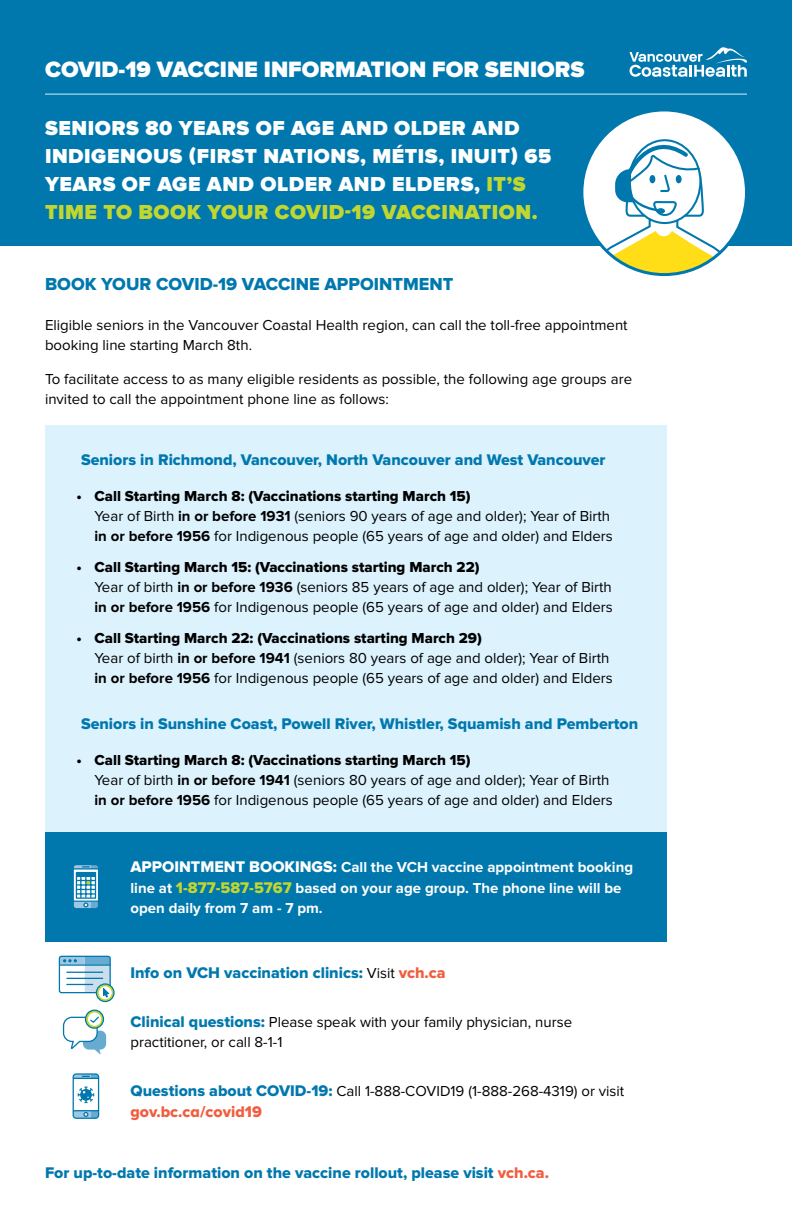
<style>
.page{position:relative;width:792px;height:1224px;background:#fff}
.page>*{position:absolute;margin:0;border:0;box-sizing:border-box;transform-origin:0 0}
.t1{font:900 23px "Proxima Nova";color:#fff}
.t2{font:900 21px/28px "Proxima Nova";letter-spacing:.025em;color:#fff}
.t3{font:18px "Proxima Nova Extrabld";color:#0078ae}
.t4{font:16px "Proxima Nova Extrabld";color:#0078ae}
.t5{font:16px "Proxima Nova Extrabld";color:#f15d3e}
.t6{font:15px/20px "Proxima Nova";color:#000}
.t7{font:15px "Proxima Nova Extrabld";color:#000}
.t8{font:700 15px/20.5px "Proxima Nova";color:#fff}
.s1{color:#c1d72f}
.s2{font-weight:700}
.s3{font-family:"Proxima Nova Extrabld";font-weight:400;font-size:16px}
.s4{font-family:"Proxima Nova Extrabld";font-weight:400;font-size:16px;color:#c1d72f}
.s5{font-family:"Proxima Nova";font-size:15px;color:#000}
.s6{color:#f15d3e}
.s7{font-family:"Proxima Nova Extrabld";font-size:16px;color:#0078ae}
</style>
<div class="page">
<div style="left:45px;top:832px;width:621px;height:109px;background:#0078ae"></div>
<div style="left:45px;top:425px;width:621px;height:406px;background:#dcf2fd"></div>
<div style="left:0;top:0;width:792px;height:246px;background:#0078ae"></div>
<svg style="left:629px;top:47px;width:118px;height:30px"></svg>
<svg style="left:72px;top:1073px;width:28px;height:46px"></svg>
<svg style="left:73px;top:865px;width:25px;height:44px"></svg>
<hr style="left:76px;top:873px;width:20px;height:4px;background:#0078ae">
<svg style="left:86px;top:1010px;width:17px;height:18px"></svg>
<div style="left:85px;top:1010px;width:19px;height:19px;border:1px solid #0078ae;border-radius:50%"></div>
<svg style="left:88px;top:1013px;width:13px;height:13px"></svg>
<svg style="left:62px;top:1015px;width:44px;height:40px"></svg>
<div style="left:59px;top:956px;width:52px;height:37px;border:1px solid #0078ae;border-radius:2px"></div>
<svg style="left:96px;top:984px;width:18px;height:18px"></svg>
<div style="left:96px;top:983px;width:19px;height:19px;border:1px solid #0078ae;border-radius:50%"></div>
<svg style="left:99px;top:986px;width:13px;height:13px"></svg>
<svg style="left:59px;top:956px;width:51px;height:42px"></svg>
<hr style="left:45px;top:94px;width:702px;height:1px;background:#d4effc">
<svg style="left:582px;top:110px;width:165px;height:165px;background:#d0e6f0"></svg>
<svg style="left:590px;top:129px;width:145px;height:146px"></svg>
<div style="left:656px;top:208px;width:9px;height:6px;background:#0078ae;border-radius:50%"></div>
<div style="left:650px;top:175px;width:5px;height:8px;background:#0078ae;border-radius:50%"></div>
<div style="left:676px;top:175px;width:6px;height:8px;background:#0078ae;border-radius:50%"></div>
<h1 class="t1" style="left:45px;top:56px;width:541px">COVID-19 VACCINE INFORMATION FOR SENIORS</h1>
<h2 class="t2" style="left:45px;top:115px;width:508px">SENIORS 80 YEARS OF AGE AND OLDER AND INDIGENOUS (FIRST NATIONS, MÉTIS, INUIT) 65<br>YEARS OF AGE AND OLDER AND ELDERS, <span class="s1">IT’S TIME TO BOOK YOUR COVID-19 VACCINATION.</span></h2>
<p class="t3" style="left:45px;top:274px;width:410px">BOOK YOUR COVID-19 VACCINE APPOINTMENT</p>
<p class="t6" style="left:45px;top:316px;width:584px">Eligible seniors in the Vancouver Coastal Health region, can call the toll-free appointment booking line starting March 8th.</p>
<p class="t6" style="left:45px;top:370px;width:589px">To facilitate access to as many eligible residents as possible, the following age groups are invited to call the appointment phone line as follows:</p>
<p class="t4" style="left:81px;top:451px;width:526px">Seniors in Richmond, Vancouver, North Vancouver and West Vancouver</p>
<p class="t7" style="left:76px;top:488px;width:396px">• Call Starting March 8: (Vaccinations starting March 15)</p>
<p class="t6" style="left:94px;top:506px;width:520px">Year of Birth <span class="s2">in or before 1931</span> (seniors 90 years of age and older); Year of Birth <span class="s2">in or before 1956</span> for Indigenous people (65 years of age and older) and Elders</p>
<p class="t7" style="left:76px;top:558px;width:405px">• Call Starting March 15: (Vaccinations starting March 22)</p>
<p class="t6" style="left:94px;top:577px;width:520px">Year of birth <span class="s2">in or before 1936</span> (seniors 85 years of age and older); Year of Birth <span class="s2">in or before 1956</span> for Indigenous people (65 years of age and older) and Elders</p>
<p class="t7" style="left:76px;top:629px;width:407px">• Call Starting March 22: (Vaccinations starting March 29)</p>
<p class="t6" style="left:94px;top:648px;width:520px">Year of birth <span class="s2">in or before 1941</span> (seniors 80 years of age and older); Year of Birth <span class="s2">in or before 1956</span> for Indigenous people (65 years of age and older) and Elders</p>
<p class="t4" style="left:81px;top:714px;width:559px">Seniors in Sunshine Coast, Powell River, Whistler, Squamish and Pemberton</p>
<p class="t7" style="left:76px;top:751px;width:396px">• Call Starting March 8: (Vaccinations starting March 15)</p>
<p class="t6" style="left:94px;top:770px;width:520px">Year of birth <span class="s2">in or before 1941</span> (seniors 80 years of age and older); Year of Birth <span class="s2">in or before 1956</span> for Indigenous people (65 years of age and older) and Elders</p>
<p class="t8" style="left:130px;top:858px;width:504px"><span class="s3">APPOINTMENT BOOKINGS:</span> Call the VCH vaccine appointment booking line at <span class="s4">1-877-587-5767</span> based on your age group. The phone line will be open daily from 7 am - 7 pm.</p>
<p class="t4" style="left:130px;top:964px;width:317px">Info on VCH vaccination clinics: <span class="s5">Visit</span> <span class="s6">vch.ca</span></p>
<p class="t6" style="left:130px;top:1013px;width:443px"><span class="s7">Clinical questions:</span> Please speak with your family physician, nurse practitioner, or call 8-1-1</p>
<p class="t6" style="left:130px;top:1082px;width:495px"><span class="s7">Questions about COVID-19:</span> Call 1-888-COVID19 (1-888-268-4319) or visit</p>
<p class="t5" style="left:130px;top:1103px;width:133px">gov.bc.ca/covid19</p>
<p class="t4" style="left:45px;top:1164px;width:506px">For up-to-date information on the vaccine rollout, please visit <span class="s6">vch.ca.</span></p>
</div>
